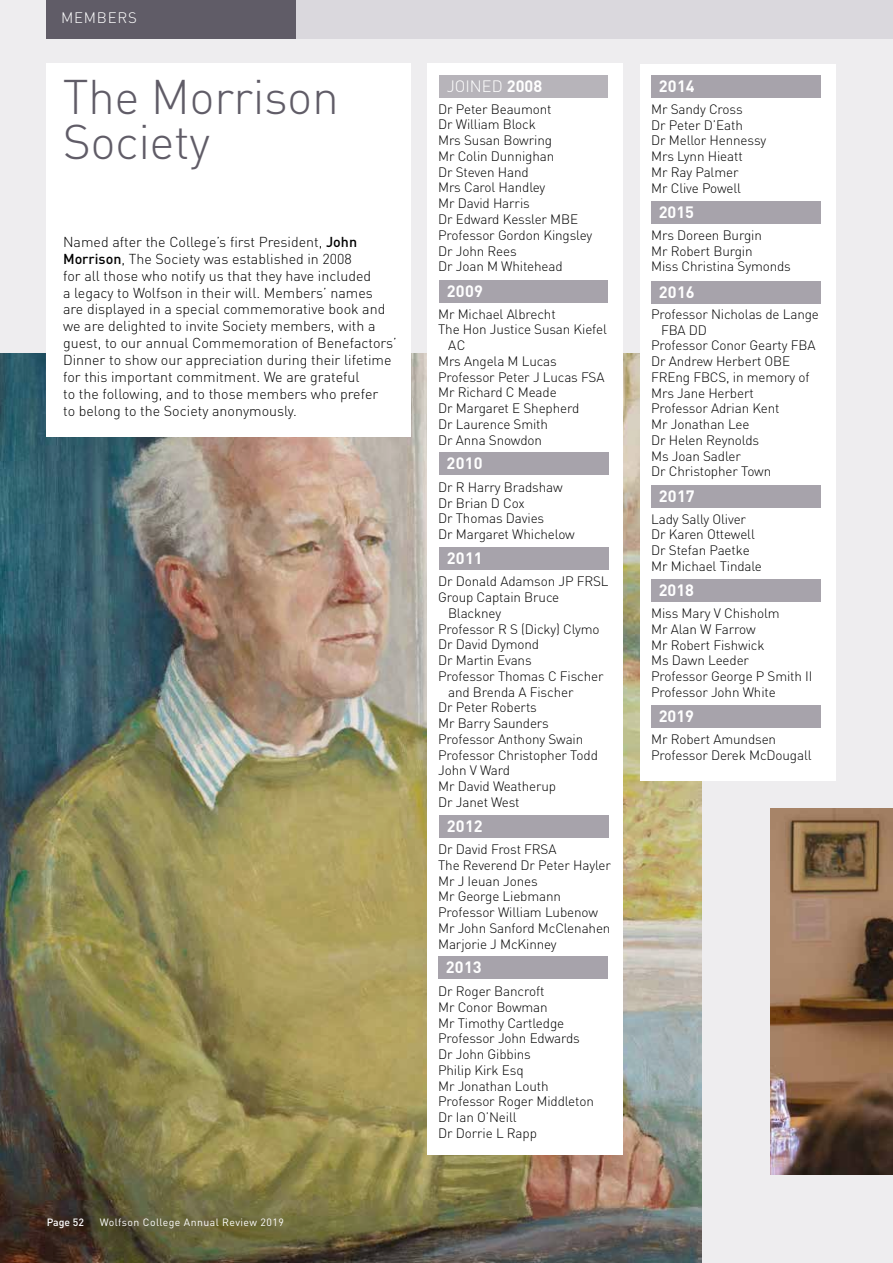
<style>
.page{position:relative;width:893px;height:1263px;background:#eeedef}
.page>*{position:absolute;margin:0;border:0;box-sizing:border-box;transform-origin:0 0}
.t1{font:300 48px/45px "DINCE";letter-spacing:-.01em;color:#605c67}
.t2{font:700 16.2px "DINCE";letter-spacing:.01em;color:#fff}
.t3{font:300 16.2px "DINCE";color:#fff}
.t4{font:300 15px "DINCE";letter-spacing:.05em;color:#fff}
.t5{font:300 14.25px/16.8px "DINCE";color:#000}
.t6{font:300 13.5px/15.8px "DINCE";letter-spacing:-.01em;color:#000}
.t7{font:10.5px "DINCE";letter-spacing:.04em;color:#fff}
.t8{font:500 10.5px "DINCE";color:#fff}
.s1{font-weight:500}
.s2{font-weight:700}
</style>
<div class="page">
<img style="left:0;top:353px;width:701px;height:910px">
<div style="left:296px;top:0;width:597px;height:38px;background:#dad8dd"></div>
<div style="left:47px;top:0;width:249px;height:38px;background:#605c67"></div>
<div style="left:427px;top:64px;width:196px;height:1091px;background:#fff"></div>
<div style="left:640px;top:64px;width:196px;height:716px;background:#fff"></div>
<img style="left:770px;top:808px;width:123px;height:366px">
<div style="left:47px;top:64px;width:364px;height:373px;background:#fff"></div>
<div style="left:439px;top:547px;width:169px;height:23px;background:#a7a3ab"></div>
<div style="left:439px;top:815px;width:169px;height:23px;background:#a7a3ab"></div>
<div style="left:438px;top:956px;width:170px;height:23px;background:#a7a3ab"></div>
<div style="left:439px;top:280px;width:169px;height:23px;background:#a7a3ab"></div>
<div style="left:439px;top:452px;width:169px;height:23px;background:#a7a3ab"></div>
<div style="left:439px;top:75px;width:169px;height:23px;background:#b7b4ba"></div>
<div style="left:651px;top:75px;width:169px;height:23px;background:#a7a3ab"></div>
<div style="left:651px;top:202px;width:169px;height:22px;background:#a7a3ab"></div>
<div style="left:651px;top:281px;width:169px;height:23px;background:#a7a3ab"></div>
<div style="left:651px;top:485px;width:169px;height:23px;background:#a7a3ab"></div>
<div style="left:651px;top:579px;width:169px;height:23px;background:#a7a3ab"></div>
<div style="left:651px;top:705px;width:169px;height:23px;background:#a7a3ab"></div>
<p class="t4" style="left:61px;top:9px;width:77px">MEMBERS</p>
<h1 class="t1" style="left:63px;top:74px;width:278px">The Morrison<br>Society</h1>
<p class="t5" style="left:63px;top:233px;width:335px">Named after the College’s first President, <span class="s1">John Morrison</span>, The Society was established in 2008<br>for all those who notify us that they have included<br>a legacy to Wolfson in their will. Members’ names<br>are displayed in a special commemorative book and we are delighted to invite Society members, with a guest, to our annual Commemoration of Benefactors’ Dinner to show our appreciation during their lifetime for this important commitment. We are grateful<br>to the following, and to those members who prefer<br>to belong to the Society anonymously.</p>
<p class="t8" style="left:47px;top:1215px;width:39px">Page 52</p>
<p class="t7" style="left:100px;top:1215px;width:186px">Wolfson College Annual Review 2019</p>
<p class="t3" style="left:447px;top:76px;width:97px">JOINED <span class="s2">2008</span></p>
<p class="t2" style="left:659px;top:75px;width:37px">2014</p>
<p class="t6" style="left:438px;top:101px;width:156px">Dr Peter Beaumont<br>Dr William Block<br>Mrs Susan Bowring<br>Mr Colin Dunnighan<br>Dr Steven Hand<br>Mrs Carol Handley<br>Mr David Harris<br>Dr Edward Kessler MBE<br>Professor Gordon Kingsley<br>Dr John Rees<br>Dr Joan M Whitehead</p>
<p class="t6" style="left:438px;top:306px;width:119px">Mr Michael Albrecht</p>
<p class="t6" style="left:438px;top:322px;width:170px">The Hon Justice Susan Kiefel</p>
<p class="t6" style="left:448px;top:337px;width:19px">AC</p>
<p class="t6" style="left:438px;top:353px;width:120px">Mrs Angela M Lucas</p>
<p class="t6" style="left:438px;top:369px;width:168px">Professor Peter J Lucas FSA</p>
<p class="t6" style="left:438px;top:385px;width:120px">Mr Richard C Meade</p>
<p class="t6" style="left:438px;top:400px;width:143px">Dr Margaret E Shepherd</p>
<p class="t6" style="left:438px;top:416px;width:111px">Dr Laurence Smith</p>
<p class="t6" style="left:438px;top:432px;width:105px">Dr Anna Snowdon</p>
<p class="t6" style="left:438px;top:479px;width:138px">Dr R Harry Bradshaw<br>Dr Brian D Cox<br>Dr Thomas Davies<br>Dr Margaret Whichelow</p>
<p class="t6" style="left:438px;top:574px;width:172px">Dr Donald Adamson JP FRSL</p>
<p class="t6" style="left:438px;top:589px;width:123px">Group Captain Bruce</p>
<p class="t6" style="left:448px;top:605px;width:55px">Blackney</p>
<p class="t6" style="left:438px;top:621px;width:163px">Professor R S (Dicky) Clymo</p>
<p class="t6" style="left:438px;top:637px;width:103px">Dr David Dymond</p>
<p class="t6" style="left:438px;top:652px;width:95px">Dr Martin Evans</p>
<p class="t6" style="left:438px;top:668px;width:167px">Professor Thomas C Fischer</p>
<p class="t6" style="left:448px;top:684px;width:127px">and Brenda A Fischer</p>
<p class="t6" style="left:438px;top:700px;width:100px">Dr Peter Roberts</p>
<p class="t6" style="left:438px;top:715px;width:112px">Mr Barry Saunders</p>
<p class="t6" style="left:438px;top:731px;width:147px">Professor Anthony Swain</p>
<p class="t6" style="left:438px;top:747px;width:161px">Professor Christopher Todd</p>
<p class="t6" style="left:438px;top:763px;width:73px">John V Ward</p>
<p class="t6" style="left:438px;top:778px;width:120px">Mr David Weatherup</p>
<p class="t6" style="left:438px;top:794px;width:83px">Dr Janet West</p>
<p class="t6" style="left:438px;top:841px;width:174px">Dr David Frost FRSA<br>The Reverend Dr Peter Hayler<br>Mr J Ieuan Jones<br>Mr George Liebmann<br>Professor William Lubenow<br>Mr John Sanford McClenahen<br>Marjorie J McKinney</p>
<p class="t6" style="left:438px;top:983px;width:157px">Dr Roger Bancroft<br>Mr Conor Bowman<br>Mr Timothy Cartledge<br>Professor John Edwards<br>Dr John Gibbins<br>Philip Kirk Esq<br>Mr Jonathan Louth<br>Professor Roger Middleton<br>Dr Ian O’Neill<br>Dr Dorrie L Rapp</p>
<p class="t2" style="left:447px;top:280px;width:38px">2009</p>
<p class="t2" style="left:447px;top:453px;width:37px">2010</p>
<p class="t2" style="left:447px;top:548px;width:37px">2011</p>
<p class="t2" style="left:447px;top:815px;width:37px">2012</p>
<p class="t2" style="left:446px;top:956px;width:37px">2013</p>
<p class="t6" style="left:651px;top:101px;width:117px">Mr Sandy Cross<br>Dr Peter D’Eath<br>Dr Mellor Hennessy<br>Mrs Lynn Hieatt<br>Mr Ray Palmer<br>Mr Clive Powell</p>
<p class="t6" style="left:651px;top:227px;width:141px">Mrs Doreen Burgin<br>Mr Robert Burgin<br>Miss Christina Symonds</p>
<p class="t6" style="left:651px;top:306px;width:169px">Professor Nicholas de Lange</p>
<p class="t6" style="left:661px;top:322px;width:48px">FBA DD</p>
<p class="t6" style="left:651px;top:338px;width:166px">Professor Conor Gearty FBA</p>
<p class="t6" style="left:651px;top:353px;width:141px">Dr Andrew Herbert OBE</p>
<p class="t6" style="left:651px;top:369px;width:160px">FREng FBCS, in memory of</p>
<p class="t6" style="left:651px;top:385px;width:104px">Mrs Jane Herbert</p>
<p class="t6" style="left:651px;top:401px;width:130px">Professor Adrian Kent</p>
<p class="t6" style="left:651px;top:416px;width:100px">Mr Jonathan Lee</p>
<p class="t6" style="left:651px;top:432px;width:110px">Dr Helen Reynolds</p>
<p class="t6" style="left:651px;top:448px;width:91px">Ms Joan Sadler</p>
<p class="t6" style="left:651px;top:464px;width:122px">Dr Christopher Town</p>
<p class="t6" style="left:651px;top:511px;width:112px">Lady Sally Oliver<br>Dr Karen Ottewell<br>Dr Stefan Paetke<br>Mr Michael Tindale</p>
<p class="t6" style="left:651px;top:605px;width:163px">Miss Mary V Chisholm<br>Mr Alan W Farrow<br>Mr Robert Fishwick<br>Ms Dawn Leeder<br>Professor George P Smith II<br>Professor John White</p>
<p class="t6" style="left:651px;top:731px;width:162px">Mr Robert Amundsen<br>Professor Derek McDougall</p>
<p class="t2" style="left:659px;top:202px;width:37px">2015</p>
<p class="t2" style="left:659px;top:281px;width:37px">2016</p>
<p class="t2" style="left:659px;top:486px;width:37px">2017</p>
<p class="t2" style="left:659px;top:579px;width:37px">2018</p>
<p class="t2" style="left:659px;top:706px;width:37px">2019</p>
</div>
